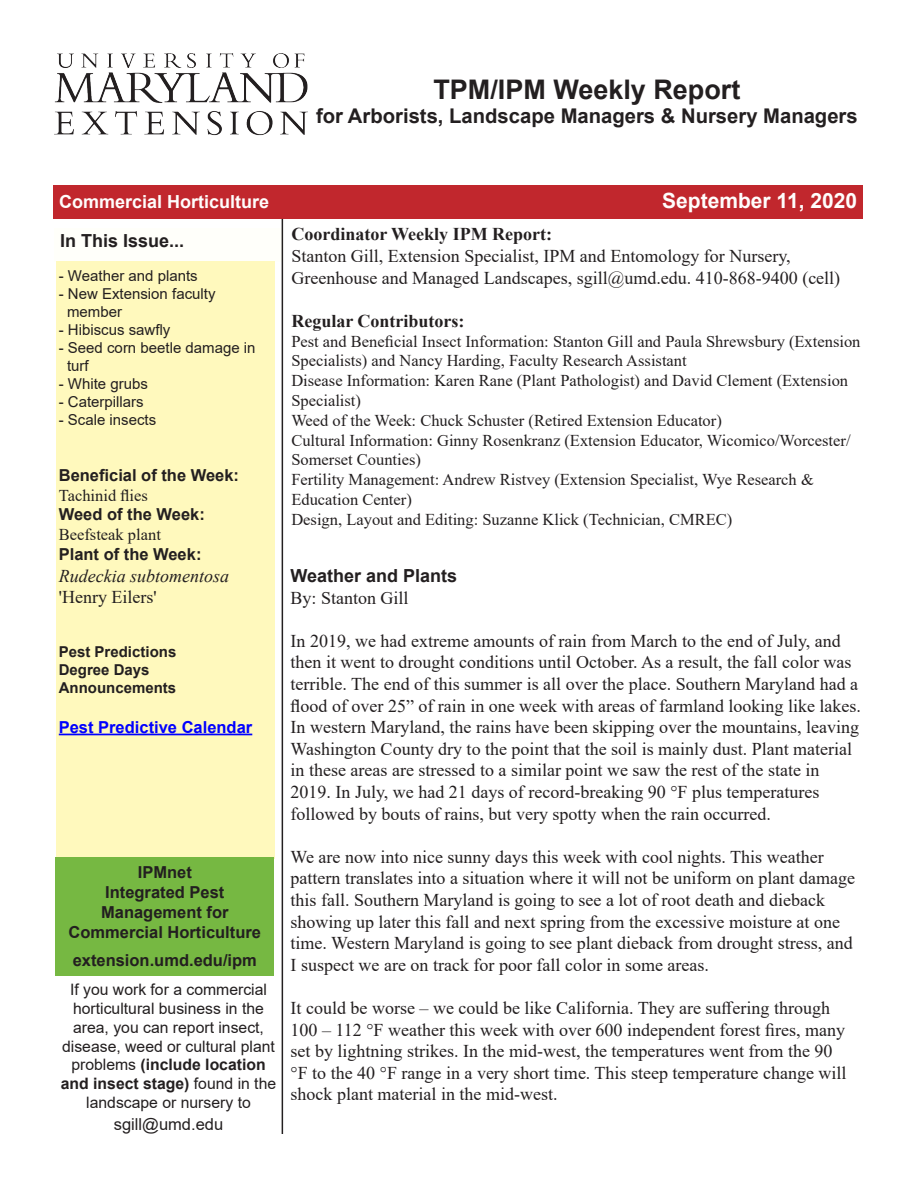
<style>
.page{position:relative;width:918px;height:1188px;background:#fff}
.page>*{position:absolute;margin:0;border:0;box-sizing:border-box;transform-origin:0 0}
.t1{font:700 27px "Arial";color:#231f20}
.t2{font:700 21px "Arial";color:#fffdfc}
.t3{font:700 20.25px "Arial";color:#231f20}
.t4{font:18px/21.6px "Times New Roman";color:#231f20}
.t5{font:700 18px "Times New Roman";color:#231f20}
.t6{font:italic 18px/21.6px "Times New Roman";color:#231f20}
.Headline{font:700 18px "Arial";color:#231f20}
.t7{font:700 18px "Arial";color:#fffdfc}
.t8{font:16.5px/19.8px "Times New Roman";color:#231f20}
.t9{font:700 16.5px/19.8px "Arial";color:#231f20}
.t10{font:700 16.5px "Arial";color:#00f}
.t11{font:16.5px "Arial";color:#231f20}
.t12{font:15.75px/18.9px "Arial";color:#231f20;text-align:center}
.t13{font:15px/18px "Arial";color:#231f20}
.t14{font:700 15px "Arial";color:#231f20}
.s1{font-family:"Times New Roman";font-weight:400}
.s2{font-style:normal}
.s3{font-weight:700}
</style>
<div class="page">
<div style="left:53px;top:185px;width:810px;height:34px;background:#c1272d"></div>
<div style="left:54px;top:228px;width:228px;height:34px;background:#fffffa"></div>
<hr style="left:282px;top:219px;width:1px;height:915px;background:#231f20">
<img style="left:54px;top:54px;width:254px;height:82px">
<div style="left:56px;top:261px;width:218px;height:598px;background:#fff9bd"></div>
<hr style="left:59px;top:734px;width:193px;height:1px;background:#00f">
<div style="left:56px;top:857px;width:218px;height:119px;background:#76b842"></div>
<h1 class="t1" style="left:433px;top:70px;width:309px">TPM/IPM Weekly Report</h1>
<p class="t3" style="left:316px;top:102px;width:543px">for Arborists, Landscape Managers &amp; Nursery Managers</p>
<p class="t7" style="left:59px;top:189px;width:212px">Commercial Horticulture</p>
<p class="t2" style="left:662px;top:186px;width:196px">September 11, 2020</p>
<p class="t5" style="left:291px;top:221px;width:262px">Coordinator Weekly IPM Report:</p>
<p class="t4" style="left:291px;top:245px;width:550px">Stanton Gill, Extension Specialist, IPM and Entomology for Nursery,<br>Greenhouse and Managed Landscapes, sgill@umd.edu. 410-868-9400 (cell)</p>
<p class="t5" style="left:291px;top:308px;width:175px">Regular Contributors:</p>
<p class="t8" style="left:291px;top:331px;width:571px">Pest and Beneficial Insect Information: Stanton Gill and Paula Shrewsbury (Extension Specialists) and Nancy Harding, Faculty Research Assistant<br>Disease Information: Karen Rane (Plant Pathologist) and David Clement (Extension Specialist)<br>Weed of the Week: Chuck Schuster (Retired Extension Educator)<br>Cultural Information: Ginny Rosenkranz (Extension Educator, Wicomico/Worcester/ Somerset Counties)<br>Fertility Management: Andrew Ristvey (Extension Specialist, Wye Research &amp; Education Center)<br>Design, Layout and Editing: Suzanne Klick (Technician, CMREC)</p>
<p class="Headline" style="left:60px;top:228px;width:126px">In This Issue...</p>
<p class="t13" style="left:59px;top:267px;width:140px">- Weather and plants</p>
<p class="t13" style="left:67px;top:285px;width:150px;text-indent:-8px">- New Extension faculty member</p>
<p class="t13" style="left:59px;top:321px;width:113px">- Hibiscus sawfly</p>
<p class="t13" style="left:59px;top:339px;width:198px">- Seed corn beetle damage in</p>
<p class="t13" style="left:67px;top:357px;width:23px">turf</p>
<p class="t13" style="left:59px;top:375px;width:91px">- White grubs</p>
<p class="t13" style="left:59px;top:393px;width:87px">- Caterpillars</p>
<p class="t13" style="left:59px;top:411px;width:99px">- Scale insects</p>
<p class="t9" style="left:59px;top:465px;width:182px">Beneficial of the Week:<br><span class="s1">Tachinid flies</span></p>
<p class="t9" style="left:59px;top:505px;width:148px">Weed of the Week:<br><span class="s1">Beefsteak plant</span></p>
<p class="t9" style="left:59px;top:544px;width:144px">Plant of the Week:</p>
<p class="t6" style="left:59px;top:564px;width:172px">Rudeckia subtomentosa <span class="s2">'Henry Eilers'</span></p>
<p class="t14" style="left:59px;top:641px;width:119px">Pest Predictions</p>
<p class="t14" style="left:59px;top:659px;width:92px">Degree Days</p>
<p class="t14" style="left:59px;top:677px;width:119px">Announcements</p>
<p class="t10" style="left:59px;top:715px;width:195px">Pest Predictive Calendar</p>
<p class="Headline" style="left:291px;top:563px;width:168px">Weather and Plants</p>
<p class="t4" style="left:291px;top:586px;width:120px">By: Stanton Gill</p>
<p class="t4" style="left:291px;top:629px;width:572px">In 2019, we had extreme amounts of rain from March to the end of July, and then it went to drought conditions until October. As a result, the fall color was terrible. The end of this summer is all over the place. Southern Maryland had a flood of over 25” of rain in one week with areas of farmland looking like lakes.<br>In western Maryland, the rains have been skipping over the mountains, leaving Washington County dry to the point that the soil is mainly dust. Plant material in these areas are stressed to a similar point we saw the rest of the state in 2019. In July, we had 21 days of record-breaking 90 °F plus temperatures followed by bouts of rains, but very spotty when the rain occurred.</p>
<p class="t4" style="left:291px;top:845px;width:566px">We are now into nice sunny days this week with cool nights. This weather pattern translates into a situation where it will not be uniform on plant damage this fall. Southern Maryland is going to see a lot of root death and dieback showing up later this fall and next spring from the excessive moisture at one time. Western Maryland is going to see plant dieback from drought stress, and I suspect we are on track for poor fall color in some areas.</p>
<p class="t4" style="left:291px;top:997px;width:557px">It could be worse – we could be like California. They are suffering through 100 – 112 °F weather this week with over 600 independent forest fires, many set by lightning strikes. In the mid-west, the temperatures went from the 90 °F to the 40 °F range in a very short time. This steep temperature change will shock plant material in the mid-west.</p>
<p class="t9" style="left:138px;top:863px;width:56px">IPMnet</p>
<p class="t9" style="left:101px;top:882px;width:129px">Integrated Pest<br>Management for</p>
<p class="t9" style="left:69px;top:922px;width:194px">Commercial Horticulture</p>
<p class="t9" style="left:73px;top:951px;width:186px">extension.umd.edu/ipm</p>
<p class="t12" style="left:61px;top:980px;width:217px">If you work for a commercial horticultural business in the area, you can report insect, disease, weed or cultural plant problems <span class="s3">(include location and insect stage)</span> found in the landscape or nursery to</p>
<p class="t11" style="left:114px;top:1113px;width:111px">sgill@umd.edu</p>
</div>
